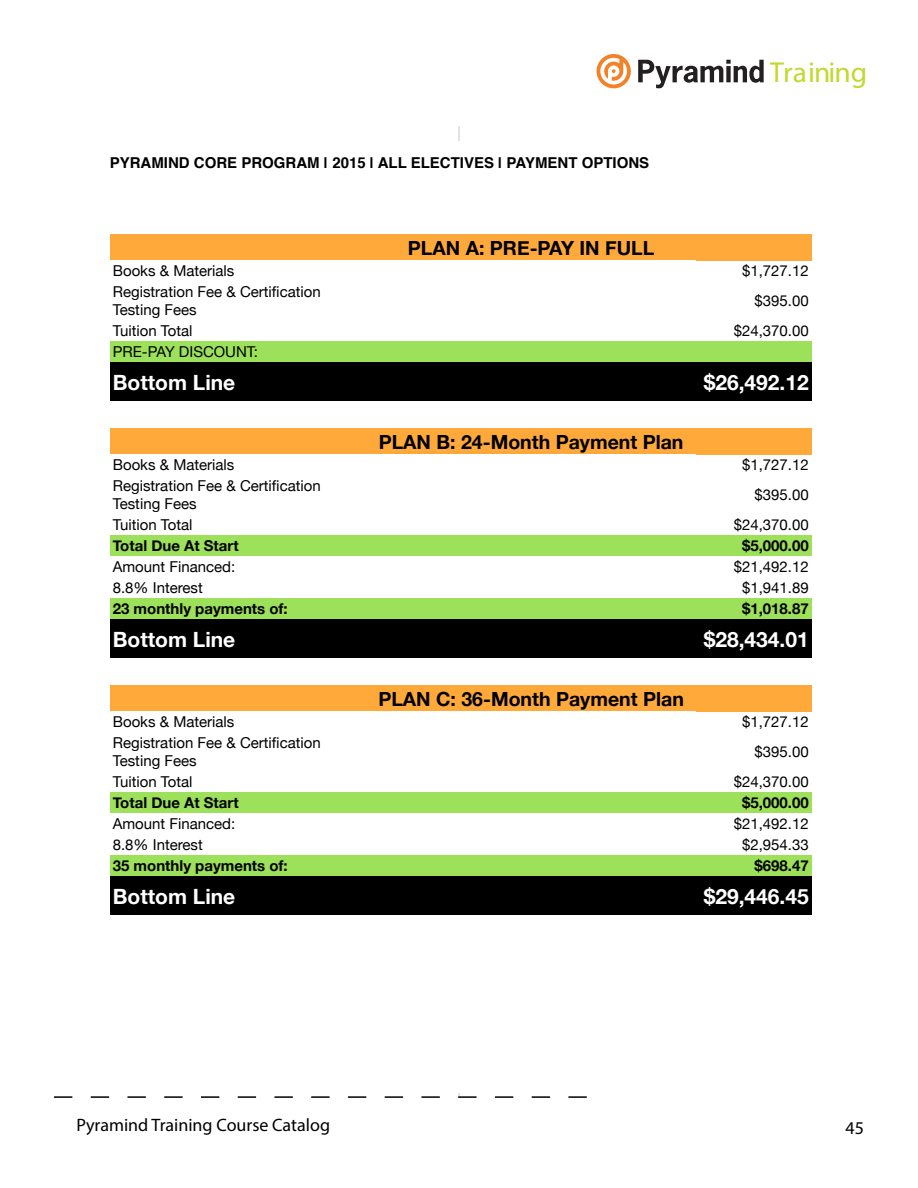
<style>
.page{position:relative;width:918px;height:1188px;background:#fff}
.page>*{position:absolute;margin:0;border:0;box-sizing:border-box;transform-origin:0 0}
.t1{font:28.95px "Myriad Pro";letter-spacing:-.03em;color:#c2d930}
.t2{font:700 21px "Helvetica Neue";color:#fff}
.t3{font:700 19.5px "Helvetica Neue";color:#000}
.t4{font:18px "Myriad Pro";color:#000}
.t5{font:18px "Myriad Pro";color:#000}
.t6{font:15px/18px "Helvetica Neue";color:#000}
.t7{font:700 15px "Helvetica Neue";color:#000}
.t8{font:700 15px "Helvetica";color:#000}
</style>
<div class="page">
<svg style="left:597px;top:54px;width:34px;height:34px"></svg>
<svg style="left:638px;top:60px;width:126px;height:28px"></svg>
<div style="left:110px;top:234px;width:257px;height:26px;background:#ffa93a"></div>
<div style="left:367px;top:234px;width:329px;height:26px;background:#ffa93a"></div>
<div style="left:696px;top:234px;width:116px;height:26px;background:#ffa93a"></div>
<div style="left:110px;top:341px;width:257px;height:21px;background:#9ce159"></div>
<div style="left:367px;top:341px;width:329px;height:21px;background:#9ce159"></div>
<div style="left:696px;top:341px;width:116px;height:21px;background:#9ce159"></div>
<div style="left:110px;top:362px;width:257px;height:39px;background:#000"></div>
<div style="left:367px;top:362px;width:329px;height:39px;background:#000"></div>
<div style="left:696px;top:362px;width:116px;height:39px;background:#000"></div>
<div style="left:110px;top:428px;width:257px;height:26px;background:#ffa93a"></div>
<div style="left:367px;top:428px;width:329px;height:26px;background:#ffa93a"></div>
<div style="left:696px;top:428px;width:116px;height:26px;background:#ffa93a"></div>
<div style="left:110px;top:535px;width:257px;height:21px;background:#9ce159"></div>
<div style="left:367px;top:535px;width:329px;height:21px;background:#9ce159"></div>
<div style="left:696px;top:535px;width:116px;height:21px;background:#9ce159"></div>
<div style="left:110px;top:598px;width:257px;height:21px;background:#9ce159"></div>
<div style="left:367px;top:598px;width:329px;height:21px;background:#9ce159"></div>
<div style="left:696px;top:598px;width:116px;height:21px;background:#9ce159"></div>
<div style="left:110px;top:619px;width:257px;height:39px;background:#000"></div>
<div style="left:367px;top:619px;width:329px;height:39px;background:#000"></div>
<div style="left:696px;top:619px;width:116px;height:39px;background:#000"></div>
<div style="left:110px;top:685px;width:257px;height:26px;background:#ffa93a"></div>
<div style="left:367px;top:685px;width:329px;height:26px;background:#ffa93a"></div>
<div style="left:696px;top:685px;width:116px;height:26px;background:#ffa93a"></div>
<div style="left:110px;top:792px;width:257px;height:21px;background:#9ce159"></div>
<div style="left:367px;top:792px;width:329px;height:21px;background:#9ce159"></div>
<div style="left:696px;top:792px;width:116px;height:21px;background:#9ce159"></div>
<div style="left:110px;top:855px;width:257px;height:21px;background:#9ce159"></div>
<div style="left:367px;top:855px;width:329px;height:21px;background:#9ce159"></div>
<div style="left:696px;top:855px;width:116px;height:21px;background:#9ce159"></div>
<div style="left:110px;top:876px;width:257px;height:39px;background:#000"></div>
<div style="left:367px;top:876px;width:329px;height:39px;background:#000"></div>
<div style="left:696px;top:876px;width:116px;height:39px;background:#000"></div>
<p class="t8" style="left:110px;top:150px;width:541px">PYRAMIND CORE PROGRAM | 2015 | ALL ELECTIVES | PAYMENT OPTIONS</p>
<h3 class="t3" style="left:408px;top:232px;width:248px">PLAN A: PRE-PAY IN FULL</h3>
<h1 class="t1" style="left:770px;top:55px;width:99px">Training</h1>
<p class="t6" style="left:113px;top:263px;width:123px">Books &amp; Materials</p>
<p class="t6" style="left:742px;top:263px;width:68px">$1,727.12</p>
<p class="t6" style="left:113px;top:284px;width:210px">Registration Fee &amp; Certification<br>Testing Fees</p>
<p class="t6" style="left:755px;top:293px;width:56px">$395.00</p>
<p class="t6" style="left:113px;top:322px;width:81px">Tuition Total</p>
<p class="t6" style="left:734px;top:322px;width:77px">$24,370.00</p>
<p class="t6" style="left:113px;top:343px;width:147px">PRE-PAY DISCOUNT:</p>
<h2 class="t2" style="left:113px;top:366px;width:124px">Bottom Line</h2>
<h2 class="t2" style="left:704px;top:366px;width:107px">$26,492.12</h2>
<h3 class="t3" style="left:379px;top:426px;width:306px">PLAN B: 24-Month Payment Plan</h3>
<p class="t6" style="left:113px;top:457px;width:123px">Books &amp; Materials</p>
<p class="t6" style="left:742px;top:457px;width:68px">$1,727.12</p>
<p class="t6" style="left:113px;top:478px;width:210px">Registration Fee &amp; Certification<br>Testing Fees</p>
<p class="t6" style="left:755px;top:487px;width:56px">$395.00</p>
<p class="t6" style="left:113px;top:516px;width:81px">Tuition Total</p>
<p class="t6" style="left:734px;top:516px;width:77px">$24,370.00</p>
<p class="t7" style="left:113px;top:534px;width:127px">Total Due At Start</p>
<p class="t7" style="left:742px;top:534px;width:68px">$5,000.00</p>
<p class="t6" style="left:113px;top:558px;width:124px">Amount Financed:</p>
<p class="t6" style="left:734px;top:558px;width:77px">$21,492.12</p>
<p class="t6" style="left:113px;top:579px;width:92px">8.8% Interest</p>
<p class="t6" style="left:742px;top:579px;width:68px">$1,941.89</p>
<p class="t7" style="left:113px;top:597px;width:176px">23 monthly payments of:</p>
<p class="t7" style="left:742px;top:597px;width:68px">$1,018.87</p>
<h2 class="t2" style="left:113px;top:623px;width:124px">Bottom Line</h2>
<h2 class="t2" style="left:704px;top:623px;width:107px">$28,434.01</h2>
<h3 class="t3" style="left:378px;top:683px;width:307px">PLAN C: 36-Month Payment Plan</h3>
<p class="t6" style="left:113px;top:714px;width:123px">Books &amp; Materials</p>
<p class="t6" style="left:742px;top:714px;width:68px">$1,727.12</p>
<p class="t6" style="left:113px;top:735px;width:210px">Registration Fee &amp; Certification<br>Testing Fees</p>
<p class="t6" style="left:755px;top:744px;width:56px">$395.00</p>
<p class="t6" style="left:113px;top:773px;width:81px">Tuition Total</p>
<p class="t6" style="left:734px;top:773px;width:77px">$24,370.00</p>
<p class="t7" style="left:113px;top:791px;width:127px">Total Due At Start</p>
<p class="t7" style="left:742px;top:791px;width:68px">$5,000.00</p>
<p class="t6" style="left:113px;top:815px;width:124px">Amount Financed:</p>
<p class="t6" style="left:734px;top:815px;width:77px">$21,492.12</p>
<p class="t6" style="left:113px;top:836px;width:92px">8.8% Interest</p>
<p class="t6" style="left:742px;top:836px;width:68px">$2,954.33</p>
<p class="t7" style="left:113px;top:854px;width:176px">35 monthly payments of:</p>
<p class="t7" style="left:755px;top:854px;width:56px">$698.47</p>
<h2 class="t2" style="left:113px;top:880px;width:124px">Bottom Line</h2>
<h2 class="t2" style="left:704px;top:880px;width:107px">$29,446.45</h2>
<p class="t4" style="left:76px;top:1114px;width:255px">Pyramind Training Course Catalog</p>
<p class="t5" style="left:846px;top:1117px;width:20px">45</p>
</div>
